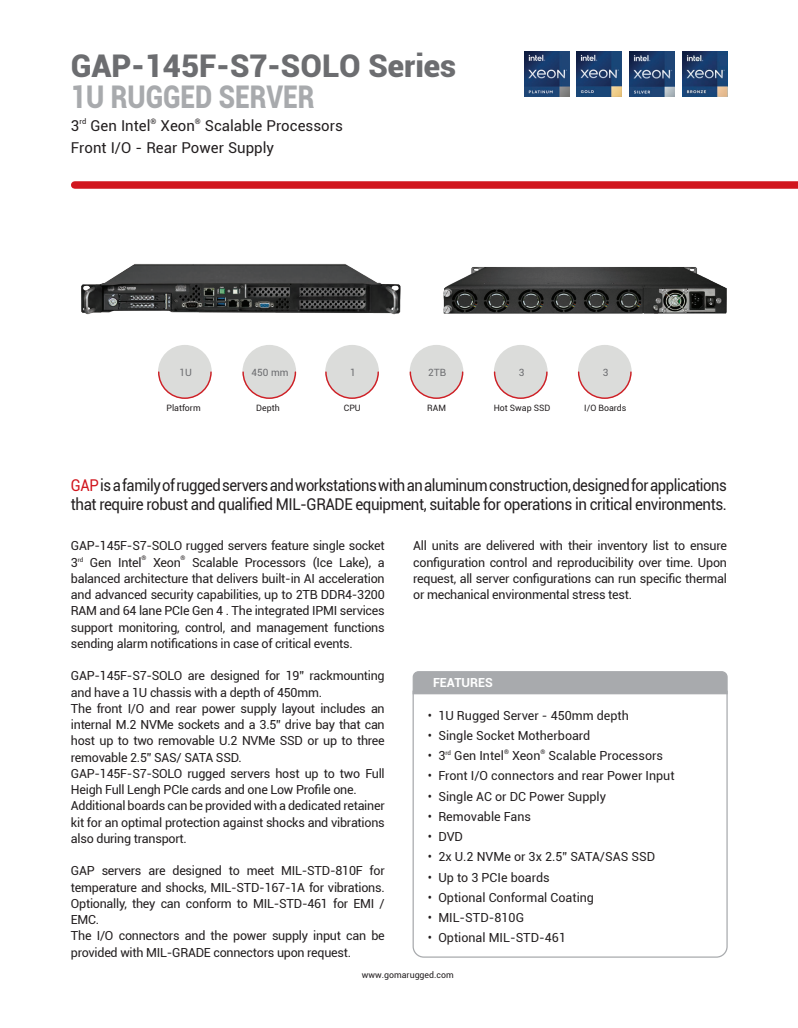
<style>
.page{position:relative;width:798px;height:1028px;background:#fff}
.page>*{position:absolute;margin:0;border:0;box-sizing:border-box;transform-origin:0 0}
.t1{font:900 31.25px "Roboto";color:#6c6d70}
.t2{font:900 31.25px "Roboto";color:#a8aaad;scale:.84 1}
.t3{font:16.25px/18.8px "Roboto";letter-spacing:-.03em;color:#231f20;scale:.91 1}
.t4{font:15px/22.5px "Roboto";color:#231f20}
.t5{font:12.5px/16.2px "Roboto";letter-spacing:-.02em;color:#231f20}
.t6{font:12.5px "Roboto";color:#231f20}
.t7{font:700 12.5px "Roboto";color:#fff}
.t8{font:10px "Roboto";color:#6c6d70}
.t9{font:8.75px "Roboto";color:#231f20}
.t10{font:6.25px "Roboto";color:#231f20}
.s1{color:#d1161e}
</style>
<div class="page">
<div style="left:75px;top:181px;width:722px;height:8px;background:#d1161e"></div>
<div style="left:158px;top:345px;width:54px;height:53px;background:#dbdcda;border-radius:50%"></div>
<svg style="left:158px;top:370px;width:54px;height:29px"></svg>
<div style="left:242px;top:345px;width:54px;height:53px;background:#dbdcda;border-radius:50%"></div>
<svg style="left:242px;top:370px;width:55px;height:29px"></svg>
<div style="left:325px;top:345px;width:54px;height:53px;background:#dbdcda;border-radius:50%"></div>
<svg style="left:325px;top:371px;width:54px;height:28px"></svg>
<div style="left:409px;top:345px;width:54px;height:53px;background:#dbdcda;border-radius:50%"></div>
<svg style="left:409px;top:370px;width:55px;height:29px"></svg>
<div style="left:493px;top:345px;width:54px;height:53px;background:#dbdcda;border-radius:50%"></div>
<svg style="left:493px;top:370px;width:55px;height:29px"></svg>
<div style="left:577px;top:345px;width:54px;height:53px;background:#dbdcda;border-radius:50%"></div>
<svg style="left:577px;top:370px;width:55px;height:29px"></svg>
<svg style="left:412px;top:695px;width:316px;height:263px"></svg>
<div style="left:412px;top:671px;width:316px;height:24px;background:#a8aaad"></div>
<img style="left:682px;top:52px;width:44px;height:45px">
<img style="left:576px;top:52px;width:45px;height:45px">
<img style="left:524px;top:52px;width:45px;height:45px">
<img style="left:629px;top:52px;width:45px;height:45px">
<img style="left:81px;top:264px;width:320px;height:51px">
<img style="left:443px;top:267px;width:284px;height:47px">
<h1 class="t1" style="left:71px;top:44px;width:386px">GAP-145F-S7-SOLO Series</h1>
<h1 class="t2" style="left:71px;top:75px;width:291px">1U RUGGED SERVER</h1>
<p class="t4" style="left:71px;top:113px;width:273px">3<sup>rd</sup> Gen Intel<sup>®</sup> Xeon<sup>®</sup> Scalable Processors<br>Front I/O - Rear Power Supply</p>
<p class="t8" style="left:179px;top:365px;width:14px">1U</p>
<p class="t9" style="left:166px;top:402px;width:36px">Platform</p>
<p class="t8" style="left:251px;top:365px;width:38px">450 mm</p>
<p class="t9" style="left:256px;top:402px;width:25px">Depth</p>
<p class="t8" style="left:350px;top:365px;width:7px">1</p>
<p class="t9" style="left:343px;top:402px;width:19px">CPU</p>
<p class="t8" style="left:428px;top:365px;width:19px">2TB</p>
<p class="t9" style="left:427px;top:402px;width:20px">RAM</p>
<p class="t8" style="left:518px;top:365px;width:7px">3</p>
<p class="t9" style="left:493px;top:402px;width:58px">Hot Swap SSD</p>
<p class="t8" style="left:602px;top:365px;width:7px">3</p>
<p class="t9" style="left:584px;top:401px;width:44px">I/O Boards</p>
<h2 class="t3" style="left:71px;top:475px;width:722px"><span class="s1">GAP</span> is a family of rugged servers and workstations with an aluminum construction, designed for applications that require robust and qualified MIL-GRADE equipment, suitable for operations in critical environments.</h2>
<p class="t5" style="left:71px;top:537px;width:315px">GAP-145F-S7-SOLO rugged servers feature single socket<br>3<sup>rd</sup> Gen Intel</p>
<p class="t10" style="left:141px;top:553px;width:6px">®</p>
<p class="t5" style="left:153px;top:553px;width:29px">Xeon</p>
<p class="t10" style="left:180px;top:553px;width:6px">®</p>
<p class="t5" style="left:71px;top:553px;width:315px;text-align:justify;text-indent:121px">Scalable Processors (Ice Lake), a balanced architecture that delivers built-in AI acceleration and advanced security capabilities, up to 2TB DDR4-3200<br>RAM and 64 lane PCIe Gen 4 . The integrated IPMI services support monitoring, control, and management functions sending alarm notifications in case of critical events.</p>
<p class="t5" style="left:71px;top:667px;width:315px">GAP-145F-S7-SOLO are designed for 19” rackmounting and have a 1U chassis with a depth of 450mm.<br>The front I/O and rear power supply layout includes an internal M.2 NVMe sockets and a 3.5” drive bay that can host up to two removable U.2 NVMe SSD or up to three removable 2.5” SAS/ SATA SSD.<br>GAP-145F-S7-SOLO rugged servers host up to two Full Heigh Full Lengh PCIe cards and one Low Profile one.<br>Additional boards can be provided with a dedicated retainer kit for an optimal protection against shocks and vibrations also during transport.</p>
<p class="t5" style="left:71px;top:862px;width:315px">GAP servers are designed to meet MIL-STD-810F for temperature and shocks, MIL-STD-167-1A for vibrations.<br>Optionally, they can conform to MIL-STD-461 for EMI / EMC.<br>The I/O connectors and the power supply input can be provided with MIL-GRADE connectors upon request.</p>
<p class="t5" style="left:413px;top:537px;width:315px;text-align:justify">All units are delivered with their inventory list to ensure configuration control and reproducibility over time. Upon request, all server configurations can run specific thermal or mechanical environmental stress test.</p>
<p class="t7" style="left:433px;top:674px;width:61px">FEATURES</p>
<p class="t6" style="left:427px;top:706px;width:203px">• 1U Rugged Server - 450mm depth</p>
<p class="t6" style="left:427px;top:727px;width:164px">• Single Socket Motherboard</p>
<p class="t6" style="left:427px;top:747px;width:78px">• 3<sup>rd</sup> Gen Intel</p>
<p class="t10" style="left:504px;top:747px;width:6px">®</p>
<p class="t5" style="left:512px;top:747px;width:30px">Xeon</p>
<p class="t10" style="left:540px;top:747px;width:6px">®</p>
<p class="t6" style="left:548px;top:747px;width:116px">Scalable Processors</p>
<p class="t6" style="left:427px;top:767px;width:248px">• Front I/O connectors and rear Power Input</p>
<p class="t6" style="left:427px;top:787px;width:180px">• Single AC or DC Power Supply</p>
<p class="t6" style="left:427px;top:807px;width:105px">• Removable Fans</p>
<p class="t5" style="left:427px;top:828px;width:37px">• DVD</p>
<p class="t6" style="left:427px;top:848px;width:229px">• 2x U.2 NVMe or 3x 2.5” SATA/SAS SSD</p>
<p class="t6" style="left:427px;top:868px;width:123px">• Up to 3 PCIe boards</p>
<p class="t6" style="left:427px;top:888px;width:168px">• Optional Conformal Coating</p>
<p class="t6" style="left:427px;top:908px;width:98px">• MIL-STD-810G</p>
<p class="t6" style="left:427px;top:929px;width:140px">• Optional MIL-STD-461</p>
<p class="t9" style="left:362px;top:968px;width:93px">www.gomarugged.com</p>
</div>
